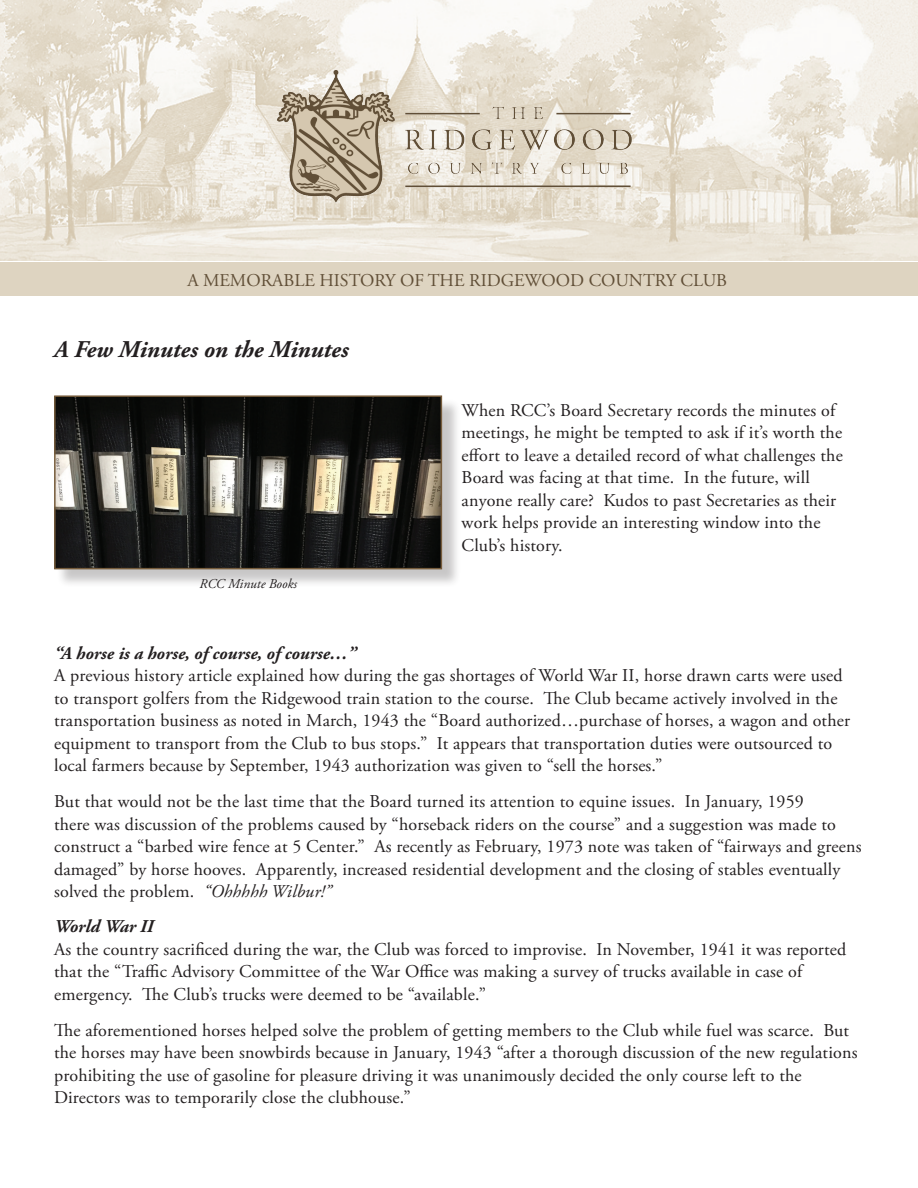
<style>
.page{position:relative;width:918px;height:1188px;background:#fff}
.page>*{position:absolute;margin:0;border:0;box-sizing:border-box;transform-origin:0 0}
.t1{font:italic 700 24px "Adobe Garamond Pro";color:#231f20}
.t2{font:18px/22.5px "Adobe Garamond Pro";letter-spacing:.01em;color:#231f20}
.t3{font:italic 700 18px "Adobe Garamond Pro";color:#231f20}
.t4{font:18px "Adobe Garamond Pro";color:#614f37}
.t5{font:italic 13.5px "Adobe Garamond Pro";color:#231f20}
.s1{font-style:italic}
</style>
<div class="page">
<img style="left:0;top:0;width:918px;height:261px">
<img style="left:277px;top:70px;width:360px;height:132px">
<div style="left:0;top:262px;width:918px;height:34px;background:#ded4c1"></div>
<div style="left:56px;top:398px;width:405px;height:190px;background:#231f20;opacity:.25"></div>
<img style="left:57px;top:398px;width:382px;height:168px">
<div style="left:54px;top:395px;width:388px;height:174px;border:2px solid #765c3c"></div>
<p class="t4" style="left:187px;top:269px;width:541px">A MEMORABLE HISTORY OF THE RIDGEWOOD COUNTRY CLUB</p>
<h1 class="t1" style="left:54px;top:336px;width:296px">A Few Minutes on the Minutes</h1>
<p class="t5" style="left:200px;top:576px;width:99px">RCC Minute Books</p>
<p class="t2" style="left:462px;top:399px;width:383px">When RCC’s Board Secretary records the minutes of meetings, he might be tempted to ask if it’s worth the effort to leave a detailed record of what challenges the Board was facing at that time. In the future, will anyone really care? Kudos to past Secretaries as their work helps provide an interesting window into the Club’s history.</p>
<p class="t3" style="left:54px;top:643px;width:304px">“A horse is a horse, of course, of course…”</p>
<p class="t2" style="left:54px;top:665px;width:797px">A previous history article explained how during the gas shortages of World War II, horse drawn carts were used to transport golfers from the Ridgewood train station to the course. The Club became actively involved in the transportation business as noted in March, 1943 the “Board authorized…purchase of horses, a wagon and other equipment to transport from the Club to bus stops.” It appears that transportation duties were outsourced to local farmers because by September, 1943 authorization was given to “sell the horses.”</p>
<p class="t2" style="left:54px;top:791px;width:809px">But that would not be the last time that the Board turned its attention to equine issues. In January, 1959<br>there was discussion of the problems caused by “horseback riders on the course” and a suggestion was made to construct a “barbed wire fence at 5 Center.” As recently as February, 1973 note was taken of “fairways and greens damaged” by horse hooves. Apparently, increased residential development and the closing of stables eventually solved the problem. <span class="s1">“Ohhhhh Wilbur!”</span></p>
<p class="t3" style="left:54px;top:916px;width:101px">World War II</p>
<p class="t2" style="left:54px;top:939px;width:794px">As the country sacrificed during the war, the Club was forced to improvise. In November, 1941 it was reported that the “Traffic Advisory Committee of the War Office was making a survey of trucks available in case of emergency. The Club’s trucks were deemed to be “available.”</p>
<p class="t2" style="left:54px;top:1020px;width:805px">The aforementioned horses helped solve the problem of getting members to the Club while fuel was scarce. But the horses may have been snowbirds because in January, 1943 “after a thorough discussion of the new regulations prohibiting the use of gasoline for pleasure driving it was unanimously decided the only course left to the Directors was to temporarily close the clubhouse.”</p>
</div>
